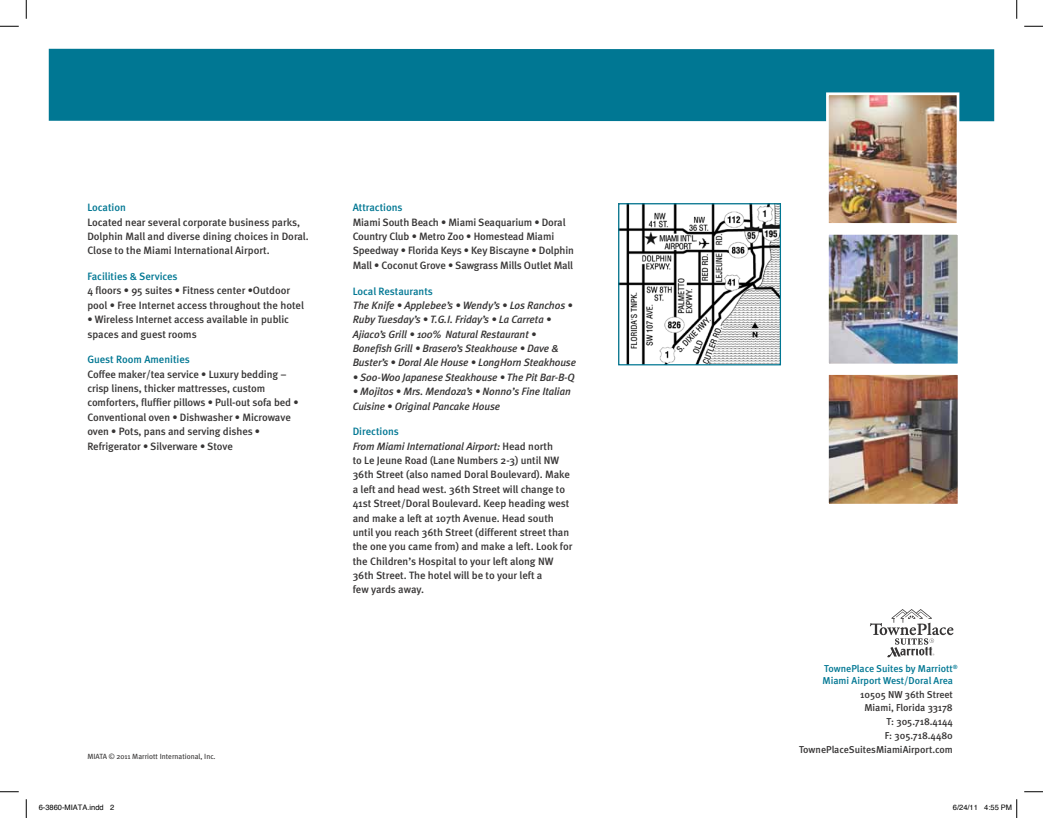
<style>
.page{position:relative;width:1043px;height:818px;background:#fff}
.page>*{position:absolute;margin:0;border:0;box-sizing:border-box;transform-origin:0 0}
.t1{font:500 10.62px/14.4px "Meta";letter-spacing:-.005em;color:#373535}
.t2{font:italic 500 10.62px/14.4px "Meta Plus";letter-spacing:-.01em;color:#373535}
.t3{font:500 10.62px "Meta";color:#007793}
.t4{font:500 10px/13.8px "Meta";color:#373535;text-align:right}
.t5{font:500 10px/12px "Meta";color:#007793}
.t6{font:7.5px "Meta Plus";color:#373535}
.t7{font:7.5px "Helvetica";color:#000}
.s1{font-family:"Meta"}
.s2{font-family:"Meta";font-style:normal}
</style>
<div class="page">
<div style="left:49px;top:49px;width:945px;height:72px;background:#007793"></div>
<svg style="left:870px;top:609px;width:83px;height:48px"></svg>
<img style="left:620px;top:205px;width:159px;height:158px">
<div style="left:618px;top:203px;width:163px;height:162px;border:1px solid #007793"></div>
<img style="left:830px;top:376px;width:126px;height:126px">
<div style="left:826px;top:372px;width:134px;height:134px;border:3px solid #fff"></div>
<img style="left:830px;top:236px;width:126px;height:126px">
<div style="left:826px;top:232px;width:134px;height:134px;border:3px solid #fff"></div>
<img style="left:830px;top:96px;width:125px;height:126px">
<div style="left:826px;top:92px;width:133px;height:134px;border:3px solid #fff"></div>
<svg style="left:0;top:25px;width:19px;height:2px"></svg>
<svg style="left:1024px;top:25px;width:18px;height:2px"></svg>
<svg style="left:0;top:791px;width:19px;height:1px"></svg>
<svg style="left:1024px;top:791px;width:18px;height:1px"></svg>
<svg style="left:25px;top:0;width:2px;height:19px"></svg>
<svg style="left:25px;top:799px;width:2px;height:19px"></svg>
<svg style="left:1016px;top:0;width:1px;height:19px"></svg>
<svg style="left:1016px;top:799px;width:1px;height:19px"></svg>
<p class="t3" style="left:87px;top:201px;width:40px">Location</p>
<p class="t1" style="left:87px;top:215px;width:223px">Located near several corporate business parks,<br>Dolphin Mall and diverse dining choices in Doral.<br>Close to the Miami International Airport.</p>
<p class="t3" style="left:87px;top:270px;width:92px">Facilities &amp; Services</p>
<p class="t1" style="left:87px;top:284px;width:218px">4 floors • 95 suites • Fitness center •Outdoor pool • Free Internet access throughout the hotel</p>
<p class="t1" style="left:87px;top:312px;width:203px">• Wireless Internet access available in public spaces and guest rooms</p>
<p class="t3" style="left:87px;top:353px;width:104px">Guest Room Amenities</p>
<p class="t1" style="left:87px;top:367px;width:213px">Coffee maker/tea service • Luxury bedding – crisp linens, thicker mattresses, custom comforters, fluffier pillows • Pull-out sofa bed • Conventional oven • Dishwasher • Microwave oven • Pots, pans and serving dishes • Refrigerator • Silverware • Stove</p>
<p class="t3" style="left:353px;top:201px;width:51px">Attractions</p>
<p class="t1" style="left:353px;top:215px;width:223px">Miami South Beach • Miami Seaquarium • Doral Country Club • Metro Zoo • Homestead Miami Speedway • Florida Keys • Key Biscayne • Dolphin Mall • Coconut Grove • Sawgrass Mills Outlet Mall</p>
<p class="t3" style="left:353px;top:284px;width:82px">Local Restaurants</p>
<p class="t2" style="left:353px;top:298px;width:225px">The Knife • Applebee’s • Wendy’s • Los Ranchos • Ruby Tuesday’s • T.G.I. Friday’s • La Carreta • Ajiaco’s Grill • 100% <span class="s1">Natural</span> Restaurant • Bonefish Grill • Brasero’s Steakhouse • Dave &amp; Buster’s • Doral Ale House • LongHorn Steakhouse</p>
<p class="t2" style="left:353px;top:370px;width:223px">• Soo-Woo Japanese Steakhouse • The Pit Bar-B-Q</p>
<p class="t2" style="left:353px;top:384px;width:219px">• Mojitos • Mrs. Mendoza’s • <span class="s1">Nonno’s</span> Fine Italian<br>Cuisine • Original Pancake House</p>
<p class="t3" style="left:353px;top:425px;width:48px">Directions</p>
<p class="t2" style="left:353px;top:438px;width:202px">From Miami International Airport: <span class="s2">Head north</span></p>
<p class="t1" style="left:353px;top:453px;width:221px">to Le Jeune Road (Lane Numbers 2-3) until NW 36th Street (also named Doral Boulevard). Make a left and head west. 36th Street will change to 41st Street/Doral Boulevard. Keep heading west and make a left at 107th Avenue. Head south until you reach 36th Street (different street than the one you came from) and make a left. Look for the Children’s Hospital to your left along NW 36th Street. The hotel will be to your left a<br>few yards away.</p>
<p class="t6" style="left:87px;top:751px;width:130px">MIATA © 2011 Marriott International, Inc.</p>
<p class="t5" style="left:822px;top:662px;width:136px">TownePlace Suites by Marriott<sup>®<br></sup>Miami Airport West/Doral Area</p>
<p class="t4" style="left:799px;top:687px;width:155px">10505 NW 36th Street<br>Miami, Florida 33178<br>T: 305.718.4144<br>F: 305.718.4480<br>TownePlaceSuitesMiamiAirport.com</p>
<p class="t7" style="left:39px;top:802px;width:77px">6-3860-MIATA.indd 2</p>
<p class="t7" style="left:952px;top:802px;width:61px">6/24/11 4:55 PM</p>
</div>
